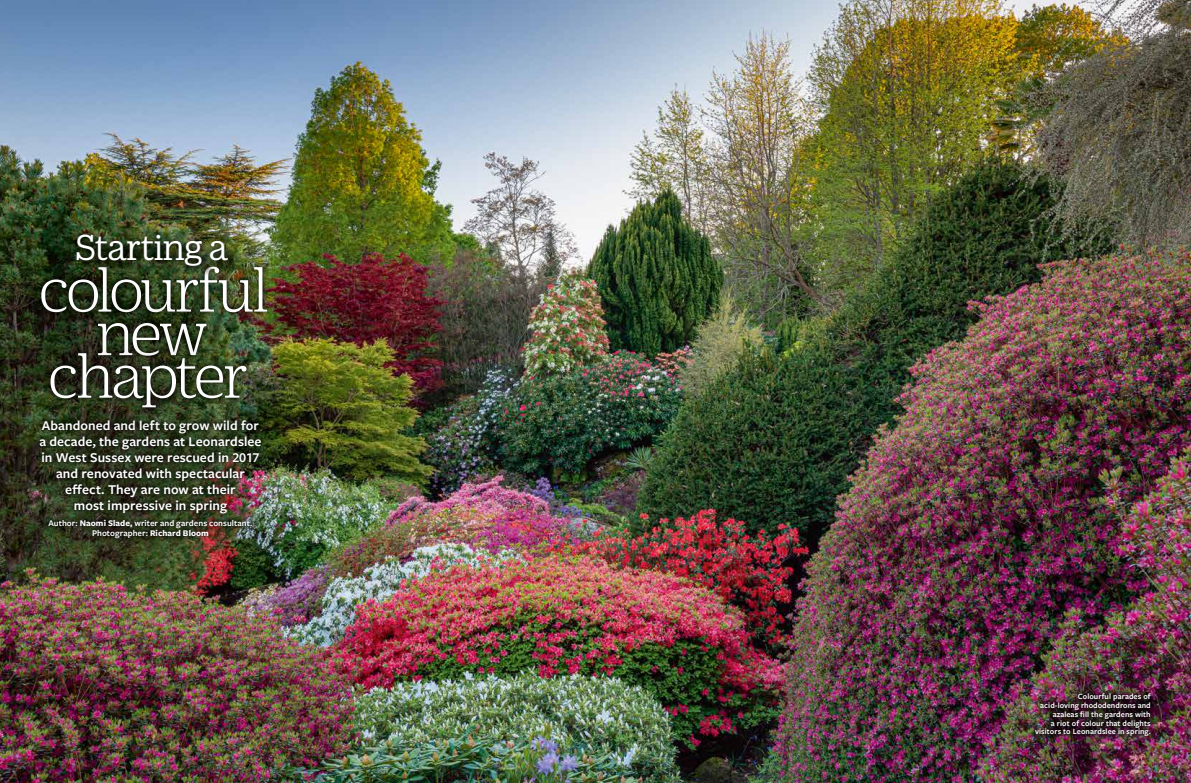
<style>
.page{position:relative;width:1191px;height:783px;background:#fff}
.page>*{position:absolute;margin:0;border:0;box-sizing:border-box;transform-origin:0 0}
.t1{font:300 66px "Duplicate Ionic";letter-spacing:-.05em;color:#fff}
.t2{font:39.3px "Duplicate Ionic";letter-spacing:-.015em;color:#fff}
.t3{font:600 14px/16px "Freight Sans Pro";letter-spacing:.005em;color:#fff;text-align:center}
.t4{font:600 9px/10px "Freight Sans Pro";letter-spacing:.005em;color:#fff;text-align:center}
.t5{font:600 8.2px/8.7px "Freight Sans Pro";letter-spacing:.01em;color:#fff;text-align:right}
.s1{font-weight:700}
</style>
<div class="page">
<img style="left:0;top:0;width:1191px;height:782px">
<div style="left:19px;top:399px;width:267px;height:164px;background:#000;opacity:.5"></div>
<div style="left:33px;top:414px;width:234px;height:130px;background:#000;opacity:.75"></div>
<div style="left:0;top:225px;width:312px;height:135px;background:#000;opacity:.5"></div>
<div style="left:35px;top:260px;width:238px;height:58px;background:#000;opacity:.75"></div>
<div style="left:57px;top:279px;width:193px;height:124px;background:#000;opacity:.5"></div>
<div style="left:8px;top:313px;width:280px;height:139px;background:#000;opacity:.5"></div>
<div style="left:44px;top:346px;width:208px;height:67px;background:#000;opacity:.75"></div>
<div style="left:79px;top:235px;width:161px;height:43px;background:#000;opacity:.75"></div>
<div style="left:71px;top:227px;width:163px;height:45px;background:#000;opacity:.75"></div>
<div style="left:1029px;top:687px;width:127px;height:55px;background:#000;opacity:.75"></div>
<h2 class="t2" style="left:75px;top:221px;width:155px">Starting a</h2>
<h1 class="t1" style="left:39px;top:247px;width:231px">colourful</h1>
<h1 class="t1" style="left:97px;top:290px;width:113px">new</h1>
<h1 class="t1" style="left:48px;top:333px;width:202px">chapter</h1>
<p class="t3" style="left:39px;top:417px;width:224px">Abandoned and left to grow wild for a decade, the gardens at Leonardslee in West Sussex were rescued in 2017 and renovated with spectacular effect. They are now at their<br>most impressive in spring</p>
<p class="t4" style="left:48px;top:517px;width:205px">Author: <span class="s1">Naomi Slade,</span> writer and gardens consultant.<br>Photographer: <span class="s1">Richard Bloom</span></p>
<p class="t5" style="left:1035px;top:691px;width:117px">Colourful parades of<br>acid-loving rhododendrons and azaleas fill the gardens with<br>a riot of colour that delights visitors to Leonardslee in spring.</p>
</div>
